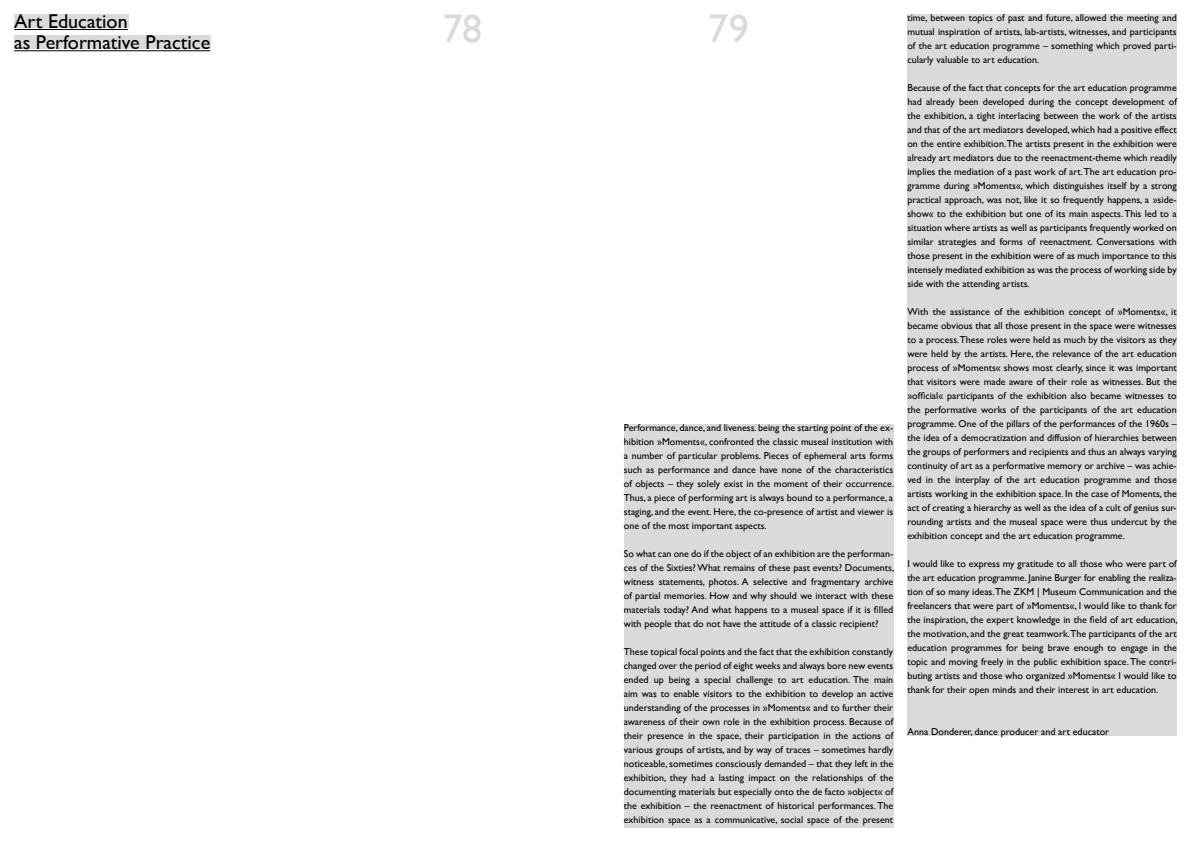
<style>
.page{position:relative;width:1191px;height:842px;background:#fff}
.page>*{position:absolute;margin:0;border:0;box-sizing:border-box;transform-origin:0 0}
.t1{font:40px "Gill Sans";color:#d9dadb}
.t2{font:20px/21.3px "Gill Sans";color:#000}
.t3{font:10px/14px "Gill Sans";color:#000;text-align:justify}
</style>
<div class="page">
<div style="left:624px;top:424px;width:269px;height:404px;background:#d9dadb"></div>
<div style="left:907px;top:14px;width:269px;height:721px;background:#d9dadb"></div>
<div style="left:14px;top:14px;width:114px;height:14px;background:#d9dadb"></div>
<hr style="left:14px;top:29px;width:114px;height:1px;background:#000">
<div style="left:14px;top:35px;width:196px;height:14px;background:#d9dadb"></div>
<hr style="left:14px;top:50px;width:196px;height:1px;background:#000">
<h2 class="t2" style="left:14px;top:10px;width:198px">Art Education<br>as Performative Practice</h2>
<h1 class="t1" style="left:442px;top:5px;width:41px">78</h1>
<h1 class="t1" style="left:709px;top:5px;width:41px">79</h1>
<p class="t3" style="left:624px;top:420px;width:272px">Performance, dance, and liveness. being the starting point of the ex&shy;hibition »Moments«, confronted the classic museal institution with a number of particular problems. Pieces of ephemeral arts forms such as performance and dance have none of the characteristics of objects – they solely exist in the moment of their occurrence.<br>Thus, a piece of performing art is always bound to a performance, a staging, and the event. Here, the co-presence of artist and viewer is one of the most important aspects.</p>
<p class="t3" style="left:624px;top:546px;width:272px">So what can one do if the object of an exhibition are the performan&shy;ces of the Sixties? What remains of these past events? Documents, witness statements, photos. A selective and fragmentary archive of partial memories. How and why should we interact with these materials today? And what happens to a museal space if it is filled with people that do not have the attitude of a classic recipient?</p>
<p class="t3" style="left:624px;top:644px;width:271px">These topical focal points and the fact that the exhibition constantly changed over the period of eight weeks and always bore new events ended up being a special challenge to art education. The main aim was to enable visitors to the exhibition to develop an active understanding of the processes in »Moments« and to further their awareness of their own role in the exhibition process. Because of their presence in the space, their participation in the actions of various groups of artists, and by way of traces – sometimes hardly noticeable, sometimes consciously demanded – that they left in the exhibition, they had a lasting impact on the relationships of the documenting materials but especially onto the de facto »object« of the exhibition – the reenactment of historical performances. The exhibition space as a communicative, social space of the present</p>
<p class="t3" style="left:907px;top:11px;width:271px">time, between topics of past and future, allowed the meeting and mutual inspiration of artists, lab-artists, witnesses, and participants of the art education programme – something which proved parti&shy;cularly valuable to art education.</p>
<p class="t3" style="left:907px;top:81px;width:271px">Because of the fact that concepts for the art education programme had already been developed during the concept development of the exhibition, a tight interlacing between the work of the artists and that of the art mediators developed, which had a positive effect on the entire exhibition. The artists present in the exhibition were already art mediators due to the reenactment-theme which readily implies the mediation of a past work of art.The art education pro&shy;gramme during »Moments«, which distinguishes itself by a strong practical approach, was not, like it so frequently happens, a »side&shy;show« to the exhibition but one of its main aspects. This led to a situation where artists as well as participants frequently worked on similar strategies and forms of reenactment. Conversations with those present in the exhibition were of as much importance to this intensely mediated exhibition as was the process of working side by side with the attending artists.</p>
<p class="t3" style="left:907px;top:305px;width:271px">With the assistance of the exhibition concept of »Moments«, it became obvious that all those present in the space were witnesses to a process.These roles were held as much by the visitors as they were held by the artists. Here, the relevance of the art education process of »Moments« shows most clearly, since it was important that visitors were made aware of their role as witnesses. But the »official« participants of the exhibition also became witnesses to the performative works of the participants of the art education programme. One of the pillars of the performances of the 1960s – the idea of a democratization and diffusion of hierarchies between the groups of performers and recipients and thus an always varying continuity of art as a performative memory or archive – was achie&shy;ved in the interplay of the art education programme and those artists working in the exhibition space. In the case of Moments, the act of creating a hierarchy as well as the idea of a cult of genius sur&shy;rounding artists and the museal space were thus undercut by the exhibition concept and the art education programme.</p>
<p class="t3" style="left:907px;top:557px;width:272px">I would like to express my gratitude to all those who were part of the art education programme. Janine Burger for enabling the realiza&shy;tion of so many ideas.The ZKM | Museum Communication and the freelancers that were part of »Moments«, I would like to thank for the inspiration, the expert knowledge in the field of art education, the motivation, and the great teamwork.The participants of the art education programmes for being brave enough to engage in the topic and moving freely in the public exhibition space. The contri&shy;buting artists and those who organized »Moments« I would like to thank for their open minds and their interest in art education.</p>
<p class="t3" style="left:907px;top:725px;width:203px">Anna Donderer, dance producer and art educator</p>
</div>
